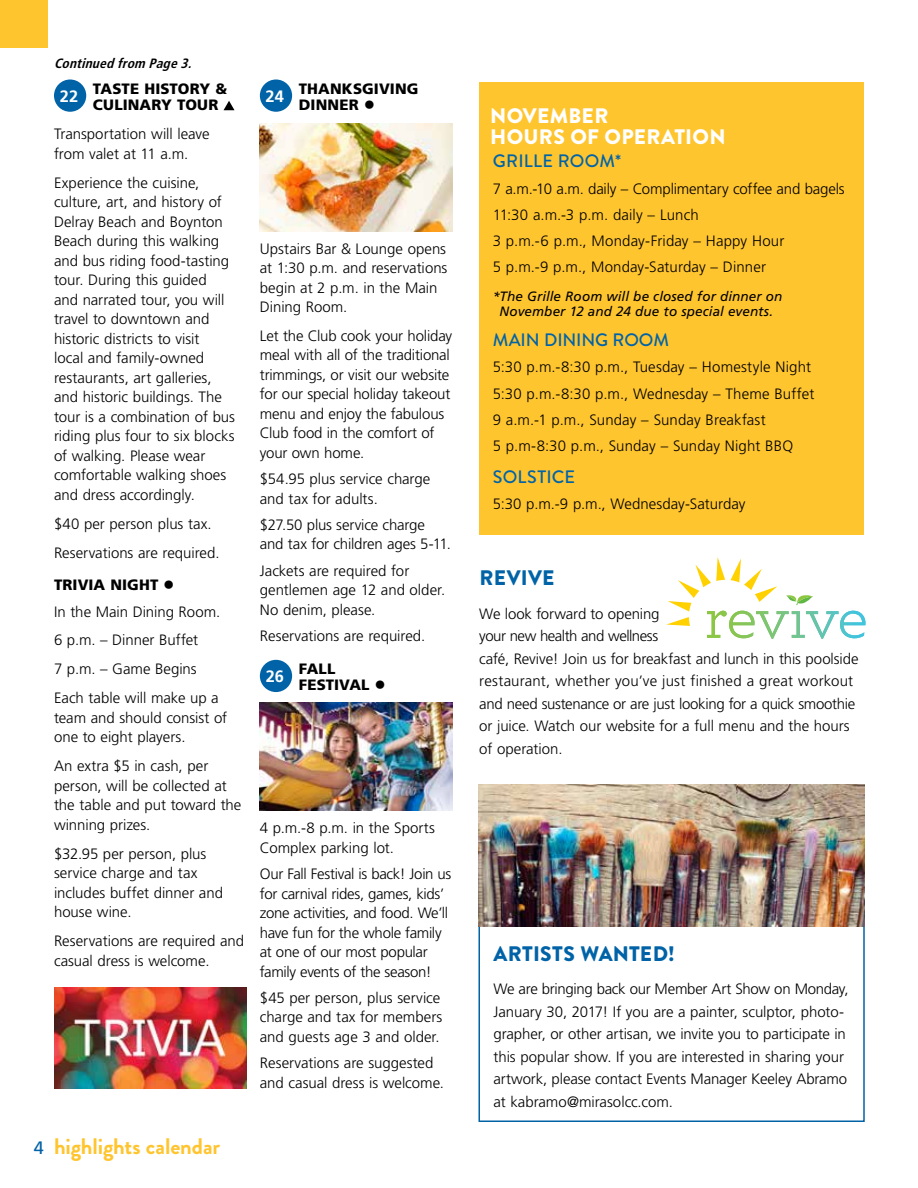
<style>
.page{position:relative;width:918px;height:1188px;background:#fff}
.page>*{position:absolute;margin:0;border:0;box-sizing:border-box;transform-origin:0 0}
.t1{font:700 22.5px "Brandon Grotesque";letter-spacing:-.005em;color:#ffc52f}
.t2{font:900 21px/21px "Brandon Grotesque";letter-spacing:.015em;color:#fff}
.t3{font:900 21px "Brandon Grotesque";letter-spacing:.015em;color:#0063a7}
.t4{font:500 18px "Brandon Grotesque";letter-spacing:.005em;color:#0063a7}
.t5{font:700 16.5px "Frutiger LT Std";color:#fff}
.t6{font:300 15px/19.5px "Frutiger LT Std";letter-spacing:-.005em;color:#000}
.t7{font:900 15px/16.5px "Frutiger LT Std";letter-spacing:.01em;color:#000}
.t8{font:italic 13.5px/15px "Frutiger LT Std";letter-spacing:.005em;color:#000;text-align:center}
.t9{font:italic 700 condensed 13.5px "Frutiger LT Std";color:#000}
.s1{font-weight:900}
.s2{font-weight:900;font-size:24px}
.s3{font-size:24px}
.s4{font-family:"Frutiger LT Std";font-weight:400;font-size:18px;color:#0063a7}
</style>
<div class="page">
<svg style="left:224px;top:101px;width:11px;height:9px"></svg>
<div style="left:54px;top:79px;width:32px;height:33px;background:#0063a7;border-radius:50%"></div>
<div style="left:260px;top:660px;width:32px;height:32px;background:#0063a7;border-radius:50%"></div>
<div style="left:260px;top:79px;width:32px;height:33px;background:#0063a7;border-radius:50%"></div>
<img style="left:260px;top:124px;width:192px;height:108px">
<img style="left:260px;top:702px;width:192px;height:108px">
<img style="left:54px;top:987px;width:192px;height:101px">
<div style="left:479px;top:82px;width:385px;height:453px;background:#ffc52f"></div>
<hr style="left:917px;top:0;width:1px;height:506px;background:#e1e5f1">
<div style="left:0;top:0;width:47px;height:47px;background:#ffc52f"></div>
<svg style="left:666px;top:557px;width:200px;height:82px"></svg>
<img style="left:478px;top:784px;width:387px;height:142px">
<p class="t9" style="left:54px;top:56px;width:143px">Continuedfrom Page3.</p>
<p class="t7" style="left:93px;top:80px;width:136px">TASTE HISTORY &amp;<br>CULINARY TOUR</p>
<p class="t6" style="left:54px;top:124px;width:157px">Transportation will leave from valet at 11 a.m.</p>
<p class="t6" style="left:54px;top:173px;width:183px">Experience the cuisine, culture, art, and history of<br>Delray Beach and Boynton<br>Beach during this walking and bus riding food-tasting tour. During this guided<br>and narrated tour, you will travel to downtown and historic districts to visit<br>local and family-owned restaurants, art galleries, and historic buildings. The tour is a combination of bus riding plus four to six blocks of walking. Please wear comfortable walking shoes and dress accordingly.</p>
<p class="t6" style="left:54px;top:509px;width:167px;line-height:29px">$40 per person plus tax.<br>Reservations are required.</p>
<p class="t6" style="left:54px;top:572px;width:168px;line-height:26.2px"><span class="s1">TRIVIA NIGHT</span> <span class="s2">•<br></span>In the Main Dining Room.</p>
<p class="t6" style="left:54px;top:626px;width:166px;line-height:29px">6 p.m. – Dinner Buffet<br>7 p.m. – Game Begins<br>Each table will make up a</p>
<p class="t6" style="left:54px;top:708px;width:175px">team and should consist of one to eight players.</p>
<p class="t6" style="left:54px;top:757px;width:189px">An extra $5 in cash, per person, will be collected at the table and put toward the winning prizes.</p>
<p class="t6" style="left:54px;top:844px;width:171px">$32.95 per person, plus service charge and tax includes buffet dinner and house wine.</p>
<p class="t6" style="left:54px;top:931px;width:192px">Reservations are required and casual dress is welcome.</p>
<p class="t5" style="left:60px;top:86px;width:20px">22</p>
<p class="t5" style="left:266px;top:86px;width:20px">24</p>
<p class="t7" style="left:299px;top:80px;width:121px">THANKSGIVING<br>DINNER <span class="s3">•</span></p>
<p class="t6" style="left:260px;top:239px;width:189px">Upstairs Bar &amp; Lounge opens at 1:30 p.m. and reservations begin at 2 p.m. in the Main<br>Dining Room.</p>
<p class="t6" style="left:260px;top:326px;width:194px">Let the Club cook your holiday meal with all of the traditional trimmings, or visit our website for our special holiday takeout menu and enjoy the fabulous<br>Club food in the comfort of your own home.</p>
<p class="t6" style="left:260px;top:469px;width:172px">$54.95 plus service charge and tax for adults.</p>
<p class="t6" style="left:260px;top:515px;width:193px">$27.50 plus service charge and tax for children ages 5-11.</p>
<p class="t6" style="left:260px;top:561px;width:187px">Jackets are required for gentlemen age 12 and older.<br>No denim, please.</p>
<p class="t6" style="left:260px;top:626px;width:167px">Reservations are required.</p>
<p class="t7" style="left:299px;top:660px;width:89px">FALL<br>FESTIVAL <span class="s3">•</span></p>
<p class="t5" style="left:266px;top:667px;width:20px">26</p>
<p class="t6" style="left:260px;top:819px;width:177px">4 p.m.-8 p.m. in the Sports<br>Complex parking lot.</p>
<p class="t6" style="left:260px;top:864px;width:193px">Our Fall Festival is back! Join us for carnival rides, games, kids’ zone activities, and food. We’ll have fun for the whole family at one of our most popular family events of the season!</p>
<p class="t6" style="left:260px;top:988px;width:184px">$45 per person, plus service charge and tax for members and guests age 3 and older.</p>
<p class="t6" style="left:260px;top:1053px;width:186px">Reservations are suggested and casual dress is welcome.</p>
<h1 class="t1" style="left:34px;top:1131px;width:188px"><span class="s4">4</span> highlights calendar</h1>
<h2 class="t2" style="left:490px;top:105px;width:237px">NOVEMBER<br>HOURS OF OPERATION</h2>
<p class="t4" style="left:493px;top:149px;width:130px">GRILLE ROOM*</p>
<p class="t6" style="left:493px;top:176px;width:354px;line-height:26.2px">7 a.m.-10 a.m. daily – Complimentary coffee and bagels 11:30 a.m.-3 p.m. daily – Lunch<br>3 p.m.-6 p.m., Monday-Friday – Happy Hour<br>5 p.m.-9 p.m., Monday-Saturday – Dinner</p>
<p class="t8" style="left:493px;top:289px;width:291px">*The Grille Room will be closed for dinner on<br>November 12 and 24 due to special events.</p>
<p class="t4" style="left:493px;top:328px;width:176px">MAIN DINING ROOM</p>
<p class="t6" style="left:493px;top:354px;width:323px;line-height:26.2px">5:30 p.m.-8:30 p.m., Tuesday – Homestyle Night 5:30 p.m.-8:30 p.m., Wednesday – Theme Buffet 9 a.m.-1 p.m., Sunday – Sunday Breakfast<br>5 p.m-8:30 p.m., Sunday – Sunday Night BBQ</p>
<p class="t4" style="left:493px;top:464px;width:84px">SOLSTICE</p>
<p class="t6" style="left:493px;top:494px;width:254px">5:30 p.m.-9 p.m., Wednesday-Saturday</p>
<h2 class="t3" style="left:479px;top:563px;width:74px">REVIVE</h2>
<p class="t6" style="left:479px;top:602px;width:381px;line-height:22.5px">We look forward to opening<br>your new health and wellness<br>café, Revive! Join us for breakfast and lunch in this poolside restaurant, whether you’ve just finished a great workout and need sustenance or are just looking for a quick smoothie or juice. Watch our website for a full menu and the hours of operation.</p>
<h2 class="t3" style="left:494px;top:939px;width:183px">ARTISTS WANTED!</h2>
<p class="t6" style="left:494px;top:978px;width:357px;line-height:22.5px">We are bringing back our Member Art Show on Monday, January 30, 2017! If you are a painter, sculptor, photo&shy;grapher, or other artisan, we invite you to participate in this popular show. If you are interested in sharing your artwork, please contact Events Manager Keeley Abramo at kabramo@mirasolcc.com.</p>
</div>
